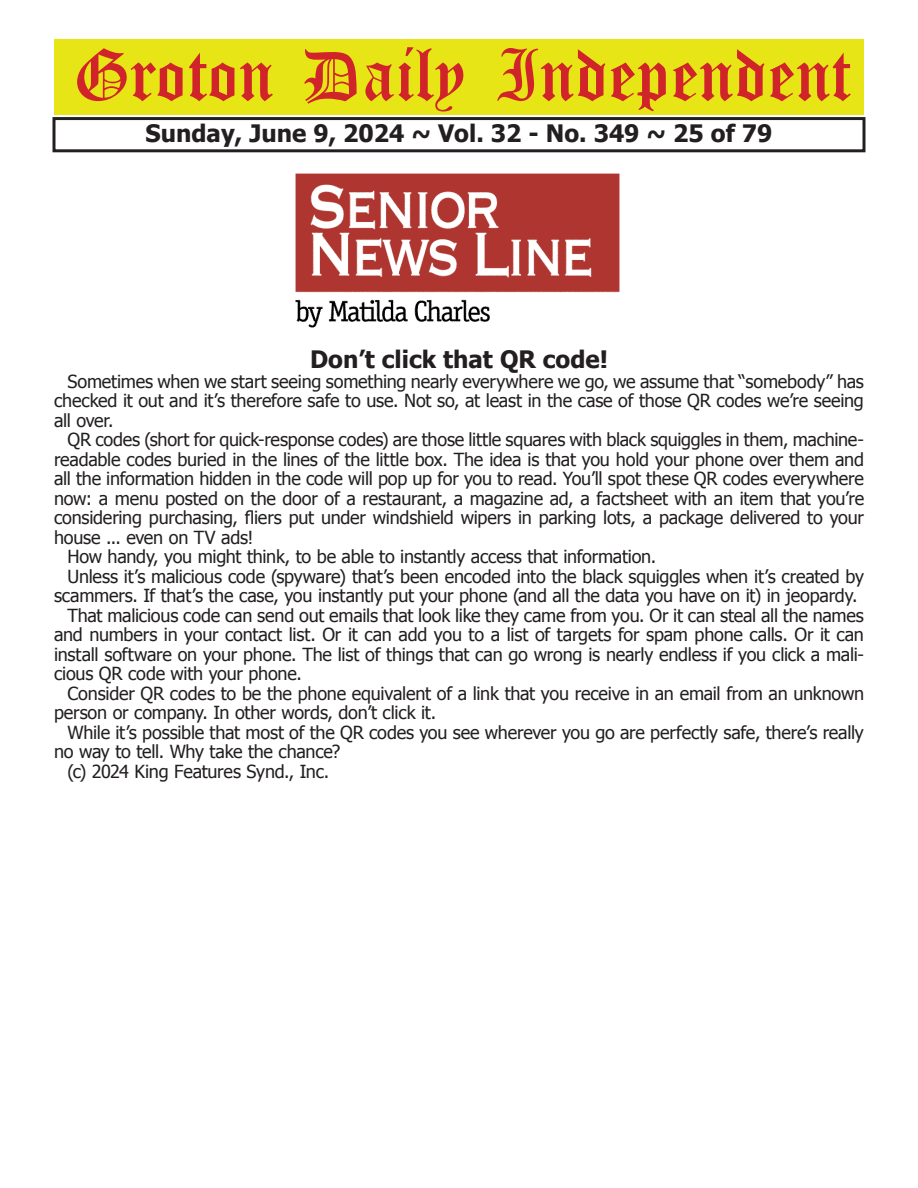
<style>
.page{position:relative;width:918px;height:1188px;background:#fff}
.page>*{position:absolute;margin:0;border:0;box-sizing:border-box;transform-origin:0 0}
.t1{font:54px "Old English Five";color:#d1232a}
.t2{font:700 24px "Tahoma";color:#231f20}
.t3{font:18px/19.5px "Tahoma";letter-spacing:-.01em;color:#231f20;text-align:justify}
</style>
<div class="page">
<div style="left:52px;top:117px;width:814px;height:35px;border:3px solid #231f20"></div>
<div style="left:54px;top:40px;width:810px;height:75px;background:#e7e515"></div>
<img style="left:295px;top:173px;width:325px;height:155px">
<h1 class="t1" style="left:73px;top:50px;width:779px">Groton Daily Independent</h1>
<h2 class="t2" style="left:146px;top:116px;width:628px">Sunday, June 9, 2024 ~ Vol. 32 - No. 349 ~ 25 of 79</h2>
<h2 class="t2" style="left:310px;top:343px;width:299px">Don’t click that QR code!</h2>
<p class="t3" style="left:54px;top:371px;width:812px;text-indent:14px">Sometimes when we start seeing something nearly everywhere we go, we assume that “somebody” has checked it out and it’s therefore safe to use. Not so, at least in the case of those QR codes we’re seeing all over.</p>
<p class="t3" style="left:68px;top:429px;width:798px">QR codes (short for quick-response codes) are those little squares with black squiggles in them, machine-</p>
<p class="t3" style="left:54px;top:449px;width:811px">readable codes buried in the lines of the little box. The idea is that you hold your phone over them and</p>
<p class="t3" style="left:54px;top:468px;width:812px">all the information hidden in the code will pop up for you to read. You’ll spot these QR codes everywhere</p>
<p class="t3" style="left:54px;top:488px;width:812px">now: a menu posted on the door of a restaurant, a magazine ad, a factsheet with an item that you’re</p>
<p class="t3" style="left:54px;top:507px;width:811px">considering purchasing, fliers put under windshield wipers in parking lots, a package delivered to your</p>
<p class="t3" style="left:54px;top:527px;width:201px">house ... even on TV ads!</p>
<p class="t3" style="left:68px;top:546px;width:590px">How handy, you might think, to be able to instantly access that information.</p>
<p class="t3" style="left:68px;top:566px;width:798px">Unless it’s malicious code (spyware) that’s been encoded into the black squiggles when it’s created by</p>
<p class="t3" style="left:54px;top:585px;width:805px">scammers. If that’s the case, you instantly put your phone (and all the data you have on it) in jeopardy.</p>
<p class="t3" style="left:68px;top:605px;width:798px">That malicious code can send out emails that look like they came from you. Or it can steal all the names</p>
<p class="t3" style="left:54px;top:624px;width:811px">and numbers in your contact list. Or it can add you to a list of targets for spam phone calls. Or it can</p>
<p class="t3" style="left:54px;top:644px;width:812px">install software on your phone. The list of things that can go wrong is nearly endless if you click a mali-</p>
<p class="t3" style="left:54px;top:663px;width:250px">cious QR code with your phone.</p>
<p class="t3" style="left:68px;top:683px;width:798px">Consider QR codes to be the phone equivalent of a link that you receive in an email from an unknown</p>
<p class="t3" style="left:54px;top:702px;width:384px">person or company. In other words, don’t click it.</p>
<p class="t3" style="left:68px;top:722px;width:798px">While it’s possible that most of the QR codes you see wherever you go are perfectly safe, there’s really</p>
<p class="t3" style="left:54px;top:741px;width:288px">no way to tell. Why take the chance?</p>
<p class="t3" style="left:68px;top:761px;width:263px">(c) 2024 King Features Synd., Inc.</p>
</div>
